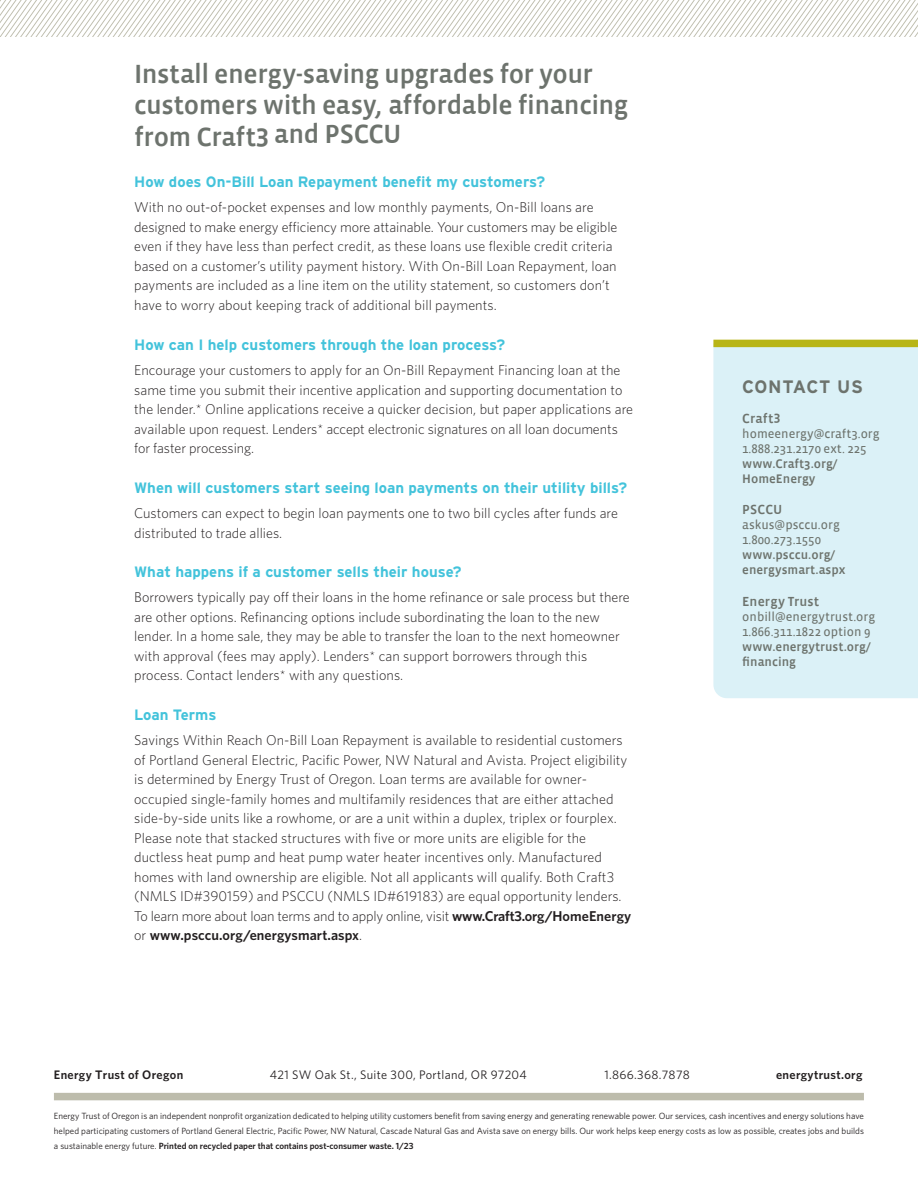
<style>
.page{position:relative;width:918px;height:1188px;background:#fff}
.page>*{position:absolute;margin:0;border:0;box-sizing:border-box;transform-origin:0 0}
.t1{font:27px/30.8px "Vista Sans Med";letter-spacing:-.015em;color:#6d736d}
.sidebar___header_1_b{font:700 18px "Interstate";letter-spacing:.025em;color:#6d736d}
.Sub_Head_10_14{font:700 15px "Interstate";color:#43c3db}
.body___9_5_13{font:300 14.25px/19.5px "Whitney";letter-spacing:.005em;color:#231f20}
.sidebar___subhead{font:13.5px "Vista Sans Med";letter-spacing:.01em;color:#6d736d}
.sidebar___subhead-2{font:12.75px/15px "Vista Sans Reg";color:#6d736d}
.sidebar___subhead-3{font:12.75px/15px "Vista Sans Med";color:#6d736d}
.t2{font:12.3px "Whitney";letter-spacing:.025em;color:#231f20}
.t3{font:600 12.3px "Whitney";letter-spacing:.025em;color:#231f20}
.fine_print{font:9px/15px "Whitney";color:#231f20;text-align:justify}
.s1{font-weight:600}
.s2{font-family:"Vista Sans Med"}
.s3{font-family:"Vista Sans Reg"}
</style>
<div class="page">
<div style="left:713px;top:347px;width:205px;height:351px;background:#dbf1f7"></div>
<img style="left:0;top:0;width:918px;height:36px">
<div style="left:54px;top:1093px;width:810px;height:7px;background:#bdbcac"></div>
<div style="left:713px;top:340px;width:205px;height:7px;background:#b8b516"></div>
<p class="t1" style="left:134px;top:59px;width:496px">Install energy-saving upgrades for your customers with easy, affordable financing from Craft3 and PSCCU</p>
<p class="Sub_Head_10_14" style="left:134px;top:173px;width:412px">How does On-Bill Loan Repayment benefit my customers?</p>
<p class="body___9_5_13" style="left:134px;top:197px;width:485px">With no out-of-pocket expenses and low monthly payments, On-Bill loans are designed to make energy efficiency more attainable. Your customers may be eligible even if they have less than perfect credit, as these loans use flexible credit criteria based on a customer’s utility payment history. With On-Bill Loan Repayment, loan payments are included as a line item on the utility statement, so customers don’t have to worry about keeping track of additional bill payments.</p>
<p class="Sub_Head_10_14" style="left:134px;top:336px;width:373px">How can I help customers through the loan process?</p>
<p class="body___9_5_13" style="left:134px;top:360px;width:500px">Encourage your customers to apply for an On-Bill Repayment Financing loan at the same time you submit their incentive application and supporting documentation to the lender.* Online applications receive a quicker decision, but paper applications are available upon request. Lenders* accept electronic signatures on all loan documents for faster processing.</p>
<p class="Sub_Head_10_14" style="left:134px;top:479px;width:495px">When will customers start seeing loan payments on their utility bills?</p>
<p class="body___9_5_13" style="left:134px;top:503px;width:485px">Customers can expect to begin loan payments one to two bill cycles after funds are distributed to trade allies.</p>
<p class="Sub_Head_10_14" style="left:134px;top:563px;width:329px">What happens if a customer sells their house?</p>
<p class="body___9_5_13" style="left:134px;top:587px;width:497px">Borrowers typically pay off their loans in the home refinance or sale process but there are other options. Refinancing options include subordinating the loan to the new lender. In a home sale, they may be able to transfer the loan to the next homeowner with approval (fees may apply). Lenders* can support borrowers through this process. Contact lenders* with any questions.</p>
<p class="Sub_Head_10_14" style="left:134px;top:706px;width:84px">Loan Terms</p>
<p class="body___9_5_13" style="left:134px;top:730px;width:499px">Savings Within Reach On-Bill Loan Repayment is available to residential customers of Portland General Electric, Pacific Power, NW Natural and Avista. Project eligibility is determined by Energy Trust of Oregon. Loan terms are available for owner&shy;occupied single-family homes and multifamily residences that are either attached side-by-side units like a rowhome, or are a unit within a duplex, triplex or fourplex.<br>Please note that stacked structures with five or more units are eligible for the ductless heat pump and heat pump water heater incentives only. Manufactured homes with land ownership are eligible. Not all applicants will qualify. Both Craft3 (NMLS ID#390159) and PSCCU (NMLS ID#619183) are equal opportunity lenders.<br>To learn more about loan terms and to apply online, visit <span class="s1">www.Craft3.org/HomeEnergy </span>or <span class="s1">www.psccu.org/energysmart.aspx</span>.</p>
<p class="sidebar___header_1_b" style="left:742px;top:376px;width:122px">CONTACT US</p>
<p class="sidebar___subhead" style="left:742px;top:411px;width:40px">Craft3</p>
<p class="sidebar___subhead-2" style="left:742px;top:426px;width:139px">homeenergy@craft3.org<br>1.888.231.2170 ext. 225 <span class="s2">www.Craft3.org/<br>HomeEnergy</span></p>
<p class="sidebar___subhead" style="left:742px;top:503px;width:42px">PSCCU</p>
<p class="sidebar___subhead-3" style="left:742px;top:518px;width:105px"><span class="s3">askus@psccu.org<br>1.800.273.1550 </span>www.psccu.org/ energysmart.aspx</p>
<p class="sidebar___subhead" style="left:742px;top:594px;width:79px">Energy Trust</p>
<p class="sidebar___subhead-2" style="left:742px;top:609px;width:134px">onbill@energytrust.org<br>1.866.311.1822 option 9 <span class="s2">www.energytrust.org/ financing</span></p>
<p class="t3" style="left:54px;top:1067px;width:131px">Energy Trust of Oregon</p>
<p class="t2" style="left:270px;top:1067px;width:258px">421 SW Oak St., Suite 300, Portland, OR 97204</p>
<p class="t2" style="left:604px;top:1067px;width:87px">1.866.368.7878</p>
<p class="t3" style="left:776px;top:1067px;width:88px">energytrust.org</p>
<p class="fine_print" style="left:54px;top:1108px;width:812px">Energy Trust of Oregon is an independent nonprofit organization dedicated to helping utility customers benefit from saving energy and generating renewable power. Our services, cash incentives and energy solutions have helped participating customers of Portland General Electric, Pacific Power, NW Natural, Cascade Natural Gas and Avista save on energy bills. Our work helps keep energy costs as low as possible, creates jobs and builds a sustainable energy future. <span class="s1">Printed on recycled paper that contains post-consumer waste. 1/23</span></p>
</div>
